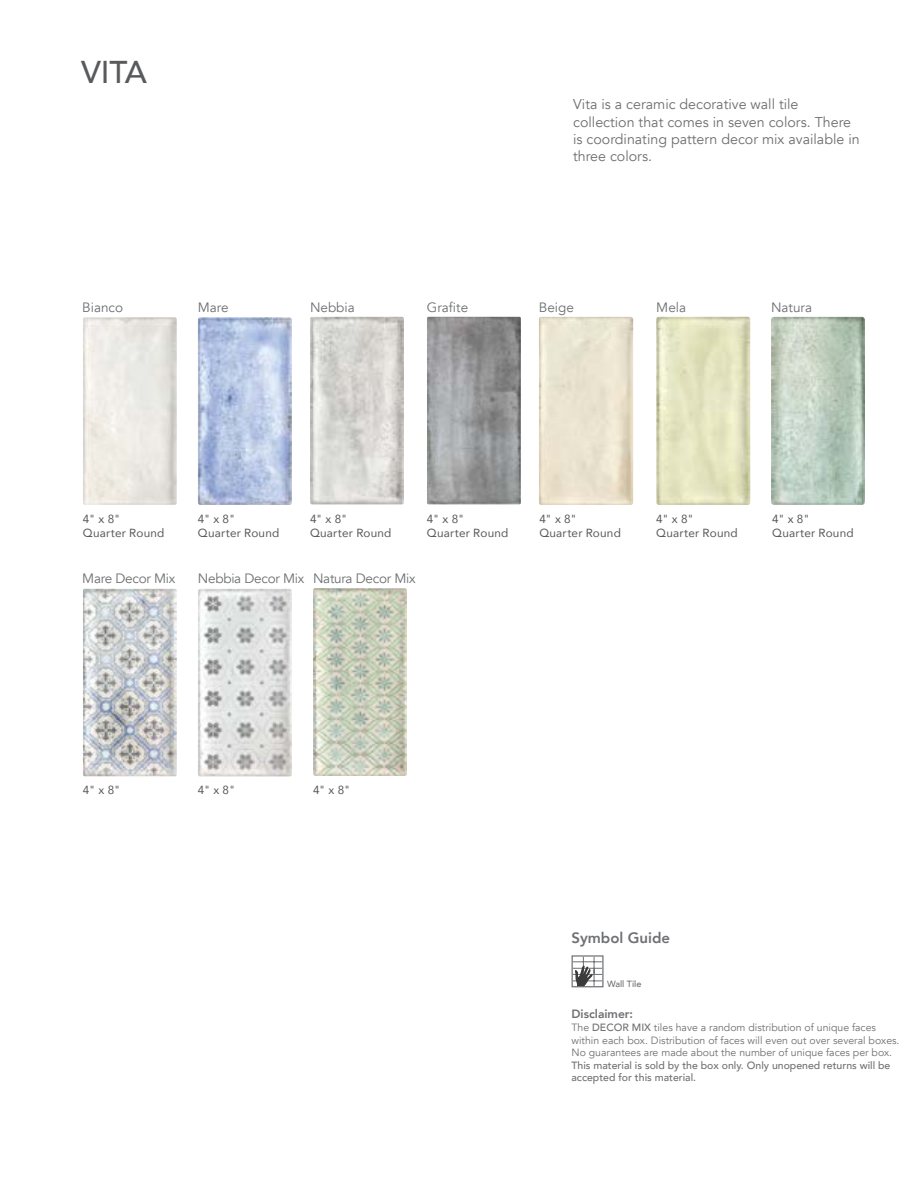
<style>
.page{position:relative;width:918px;height:1188px;background:#fff}
.page>*{position:absolute;margin:0;border:0;box-sizing:border-box;transform-origin:0 0}
.t1{font:500 31.5px "Avenir";color:#595a5c}
.t2{font:800 15px "Avenir";color:#6f7073}
.t3{font:14.25px/17.1px "Avenir";color:#6d6e71}
.t4{font:13.5px "Avenir";letter-spacing:-.02em;color:#6d6e71}
.t5{font:800 12px "Avenir";color:#6f7073}
.t6{font:11.7px/14.1px "Avenir";letter-spacing:.02em;color:#58595b}
.t7{font:10.5px/12.6px "Avenir";color:#6f7073}
.t8{font:500 10.5px/12.6px "Avenir";color:#6f7073}
.t9{font:500 9px "Avenir";color:#6d6e71}
.s1{font-weight:500}
</style>
<div class="page">
<svg style="left:572px;top:955px;width:32px;height:32px"></svg>
<svg style="left:573px;top:957px;width:29px;height:30px"></svg>
<img style="left:539px;top:317px;width:94px;height:188px">
<img style="left:771px;top:317px;width:94px;height:188px">
<img style="left:83px;top:317px;width:94px;height:188px">
<img style="left:83px;top:589px;width:94px;height:187px">
<img style="left:198px;top:317px;width:94px;height:188px">
<img style="left:198px;top:589px;width:94px;height:187px">
<img style="left:427px;top:317px;width:94px;height:187px">
<img style="left:310px;top:317px;width:94px;height:187px">
<img style="left:313px;top:588px;width:94px;height:188px">
<img style="left:656px;top:317px;width:94px;height:188px">
<h1 class="t1" style="left:81px;top:45px;width:67px">VITA</h1>
<p class="t4" style="left:82px;top:299px;width:42px">Bianco</p>
<p class="t4" style="left:198px;top:299px;width:32px">Mare</p>
<p class="t4" style="left:310px;top:299px;width:46px">Nebbia</p>
<h3 class="t3" style="left:573px;top:96px;width:288px">Vita is a ceramic decorative wall tile collection that comes in seven colors. There is coordinating pattern decor mix available in three colors.</h3>
<p class="t4" style="left:427px;top:299px;width:43px">Grafite</p>
<p class="t4" style="left:539px;top:299px;width:37px">Beige</p>
<p class="t4" style="left:656px;top:299px;width:31px">Mela</p>
<p class="t4" style="left:771px;top:299px;width:42px">Natura</p>
<p class="t6" style="left:83px;top:511px;width:83px">4" x 8"<br>Quarter Round</p>
<p class="t4" style="left:82px;top:571px;width:95px">Mare Decor Mix</p>
<p class="t6" style="left:198px;top:511px;width:83px">4" x 8"<br>Quarter Round</p>
<p class="t6" style="left:310px;top:511px;width:83px">4" x 8"<br>Quarter Round</p>
<p class="t6" style="left:427px;top:511px;width:83px">4" x 8"<br>Quarter Round</p>
<p class="t6" style="left:539px;top:511px;width:83px">4" x 8"<br>Quarter Round</p>
<p class="t6" style="left:656px;top:511px;width:83px">4" x 8"<br>Quarter Round</p>
<p class="t6" style="left:772px;top:511px;width:83px">4" x 8"<br>Quarter Round</p>
<p class="t4" style="left:198px;top:571px;width:108px">Nebbia Decor Mix</p>
<p class="t4" style="left:313px;top:571px;width:104px">Natura Decor Mix</p>
<p class="t6" style="left:83px;top:783px;width:39px">4" x 8"</p>
<p class="t6" style="left:198px;top:783px;width:39px">4" x 8"</p>
<p class="t6" style="left:313px;top:783px;width:39px">4" x 8"</p>
<h2 class="t2" style="left:572px;top:926px;width:100px">Symbol Guide</h2>
<p class="t9" style="left:607px;top:976px;width:36px">Wall Tile</p>
<p class="t5" style="left:572px;top:1005px;width:63px">Disclaimer:</p>
<p class="t7" style="left:572px;top:1021px;width:330px">The <span class="s1">DECOR MIX</span> tiles have a random distribution of unique faces within each box. Distribution of faces will even out over several boxes.<br>No guarantees are made about the number of unique faces per box.</p>
<p class="t8" style="left:572px;top:1058px;width:320px">This material is sold by the box only. Only unopened returns will be accepted for this material.</p>
</div>
